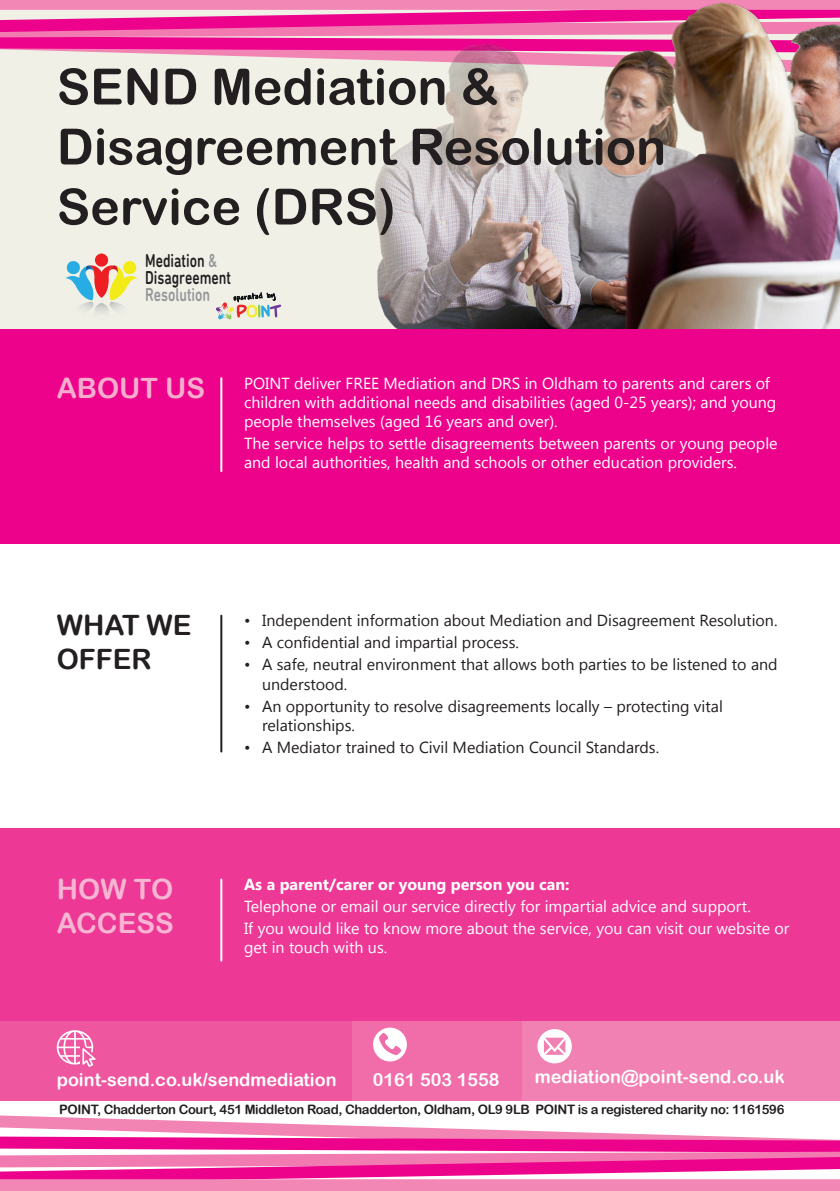
<style>
.page{position:relative;width:840px;height:1191px;background:#fff}
.page>*{position:absolute;margin:0;border:0;box-sizing:border-box;transform-origin:0 0}
.t1{font:50px/60px "Arial Rounded MT Bold";color:#231f20}
.t2{font:28px "Arial Rounded MT Bold";color:#f6b5d2}
.t3{font:28px/33.6px "Arial Rounded MT Bold";color:#231f20}
.t4{font:28px "Arial Rounded MT Bold";color:#f5adce}
.t5{font:500 19px/16.8px "DIN Next Rounded LT Pro";color:#231f20;scale:.73 1}
.t6{font:18px "Arial Rounded MT Bold";color:#fff}
.Text_White{font:16px/19.2px "Segoe UI";color:#fff}
.t7{font:16px/19.2px "Segoe UI";color:#231f20}
.Text_White-2{font:700 16px "Segoe UI";color:#fff}
.t8{font:13px "Arial Rounded MT Bold";letter-spacing:-.025em;color:#231f20}
.s1{color:#939598}
</style>
<div class="page">
<div style="left:0;top:0;width:839px;height:329px;background:#f0f0e7"></div>
<div style="left:0;top:828px;width:839px;height:193px;background:#ed3896"></div>
<div style="left:0;top:329px;width:839px;height:214px;background:#ed028c"></div>
<hr style="left:220px;top:378px;width:2px;height:93px;background:#fff">
<hr style="left:220px;top:879px;width:2px;height:81px;background:#fff">
<div style="left:351px;top:1021px;width:171px;height:79px;background:#f16daa"></div>
<div style="left:0;top:1021px;width:351px;height:79px;background:#ef56a0"></div>
<div style="left:522px;top:1021px;width:317px;height:79px;background:#f181b2"></div>
<svg style="left:0;top:13px;width:360px;height:46px"></svg>
<div style="left:0;top:0;width:839px;height:10px;background:#f286b5"></div>
<svg style="left:0;top:1115px;width:498px;height:15px"></svg>
<svg style="left:0;top:1130px;width:839px;height:49px"></svg>
<div style="left:0;top:1179px;width:839px;height:12px;background:#f286b5"></div>
<img style="left:360px;top:9px;width:479px;height:320px">
<svg style="left:216px;top:292px;width:65px;height:27px"></svg>
<div style="left:95px;top:253px;width:13px;height:14px;background:#ee1f23;border-radius:50%"></div>
<svg style="left:65px;top:260px;width:72px;height:53px"></svg>
<img style="left:600px;top:3px;width:239px;height:161px">
<svg style="left:373px;top:1027px;width:33px;height:34px"></svg>
<svg style="left:537px;top:1029px;width:34px;height:34px"></svg>
<svg style="left:57px;top:1030px;width:39px;height:37px"></svg>
<hr style="left:220px;top:615px;width:2px;height:136px;background:#231f20">
<p class="t1" style="left:57px;top:56px;width:442px">SEND Mediation &amp;</p>
<p class="t1" style="left:57px;top:116px;width:610px">Disagreement Resolution<br>Service (DRS)</p>
<p class="t5" style="left:145px;top:252px;width:119px">Mediation <span class="s1">&amp;<br></span>Disagreement<br><span class="s1">Resolution</span></p>
<p class="t4" style="left:57px;top:371px;width:150px">ABOUT US</p>
<p class="Text_White" style="left:244px;top:373px;width:533px">POINT deliver FREE Mediation and DRS in Oldham to parents and carers of children with additional needs and disabilities (aged 0-25 years); and young people themselves (aged 16 years and over).</p>
<p class="Text_White" style="left:244px;top:433px;width:534px">The service helps to settle disagreements between parents or young people and local authorities, health and schools or other education providers.</p>
<p class="t3" style="left:57px;top:608px;width:136px">WHAT WE<br>OFFER</p>
<p class="t2" style="left:57px;top:872px;width:118px">HOW TO</p>
<p class="t2" style="left:57px;top:906px;width:118px">ACCESS</p>
<p class="t7" style="left:244px;top:610px;width:534px">• Independent information about Mediation and Disagreement Resolution.</p>
<p class="t7" style="left:244px;top:632px;width:276px">• A confidential and impartial process.</p>
<p class="t7" style="left:262px;top:654px;width:517px;text-indent:-18px">• A safe, neutral environment that allows both parties to be listened to and understood.</p>
<p class="t7" style="left:262px;top:695px;width:462px;text-indent:-18px">• An opportunity to resolve disagreements locally – protecting vital relationships.</p>
<p class="t7" style="left:244px;top:737px;width:416px">• A Mediator trained to Civil Mediation Council Standards.</p>
<p class="Text_White-2" style="left:244px;top:873px;width:327px">As a parent/carer or young person you can:</p>
<p class="Text_White" style="left:244px;top:896px;width:508px">Telephone or email our service directly for impartial advice and support.</p>
<p class="Text_White" style="left:244px;top:918px;width:546px">If you would like to know more about the service, you can visit our website or get in touch with us.</p>
<p class="t6" style="left:57px;top:1068px;width:281px">point-send.co.uk/sendmediation</p>
<p class="t6" style="left:372px;top:1069px;width:128px">0161 503 1558</p>
<p class="t6" style="left:534px;top:1066px;width:251px">mediation@point-send.co.uk</p>
<p class="t8" style="left:59px;top:1102px;width:726px">POINT, Chadderton Court, 451 Middleton Road, Chadderton, Oldham, OL9 9LB POINT is a registered charity no: 1161596</p>
</div>
